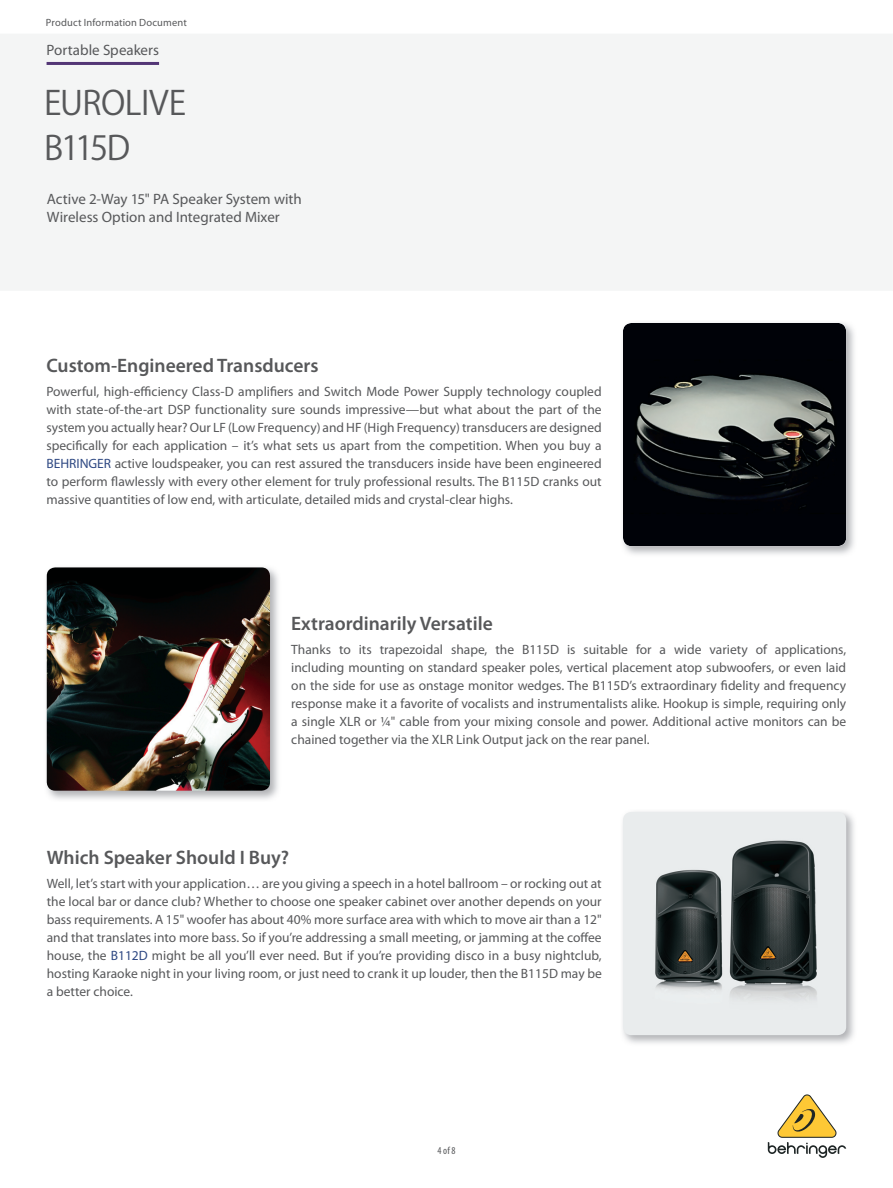
<style>
.page{position:relative;width:893px;height:1188px;background:#fff}
.page>*{position:absolute;margin:0;border:0;box-sizing:border-box;transform-origin:0 0}
.t1{font:33px/44.8px "Koz Go Pro Regular 90 pv RKSJ H";letter-spacing:-.02em;color:#57585a}
.t2{font:600 19.5px "Myriad Pro";color:#57585a}
.t3{font:15px/18px "Myriad Pro";color:#57585a}
.t4{font:13.5px/18px "Myriad Pro";color:#57585a;text-align:justify}
.t5{font:10.5px "Myriad Pro";letter-spacing:.015em;color:#57585a}
.t6{font:condensed 10.5px "Myriad Pro";color:#57585a}
.s1{color:#2f4983}
</style>
<div class="page">
<svg style="left:768px;top:1094px;width:78px;height:64px"></svg>
<img style="left:621px;top:321px;width:235px;height:234px">
<img style="left:623px;top:323px;width:223px;height:223px;border-radius:9px">
<img style="left:622px;top:811px;width:232px;height:233px">
<img style="left:623px;top:812px;width:223px;height:223px;border-radius:9px">
<img style="left:46px;top:567px;width:232px;height:233px">
<img style="left:47px;top:567px;width:223px;height:224px;border-radius:9px">
<hr style="left:47px;top:62px;width:112px;height:3px;background:#533676">
<p class="t5" style="left:46px;top:18px;width:142px">Product Information Document</p>
<p class="t3" style="left:47px;top:42px;width:114px">Portable Speakers</p>
<h1 class="t1" style="left:44px;top:85px;width:143px">EUROLIVE<br>B115D</h1>
<p class="t3" style="left:47px;top:191px;width:256px">Active 2-Way 15" PA Speaker System with<br>Wireless Option and Integrated Mixer</p>
<h2 class="t2" style="left:46px;top:358px;width:274px">Custom-Engineered Transducers</h2>
<p class="t4" style="left:46px;top:384px;width:557px">Powerful, high-efficiency Class-D amplifiers and Switch Mode Power Supply technology coupled with state-of-the-art DSP functionality sure sounds impressive—but what about the part of the system you actually hear? Our LF (Low Frequency) and HF (High Frequency) transducers are designed specifically for each application – it’s what sets us apart from the competition. When you buy a <span class="s1">BEHRINGER</span> active loudspeaker, you can rest assured the transducers inside have been engineered to perform flawlessly with every other element for truly professional results. The B115D cranks out massive quantities of low end, with articulate, detailed mids and crystal-clear highs.</p>
<h2 class="t2" style="left:291px;top:616px;width:203px">Extraordinarily Versatile</h2>
<p class="t4" style="left:291px;top:642px;width:556px">Thanks to its trapezoidal shape, the B115D is suitable for a wide variety of applications, including mounting on standard speaker poles, vertical placement atop subwoofers, or even laid on the side for use as onstage monitor wedges. The B115D’s extraordinary fidelity and frequency response make it a favorite of vocalists and instrumentalists alike. Hookup is simple, requiring only a single XLR or ¼" cable from your mixing console and power. Additional active monitors can be chained together via the XLR Link Output jack on the rear panel.</p>
<h2 class="t2" style="left:47px;top:850px;width:244px">Which Speaker Should I Buy?</h2>
<p class="t4" style="left:47px;top:876px;width:556px">Well, let’s start with your application… are you giving a speech in a hotel ballroom – or rocking out at the local bar or dance club? Whether to choose one speaker cabinet over another depends on your bass requirements. A 15" woofer has about 40% more surface area with which to move air than a 12" and that translates into more bass. So if you’re addressing a small meeting, or jamming at the coffee house, the <span class="s1">B112D</span> might be all you’ll ever need. But if you’re providing disco in a busy nightclub, hosting Karaoke night in your living room, or just need to crank it up louder, then the B115D may be a better choice.</p>
<p class="t6" style="left:437px;top:1147px;width:20px">4 of 8</p>
</div>
